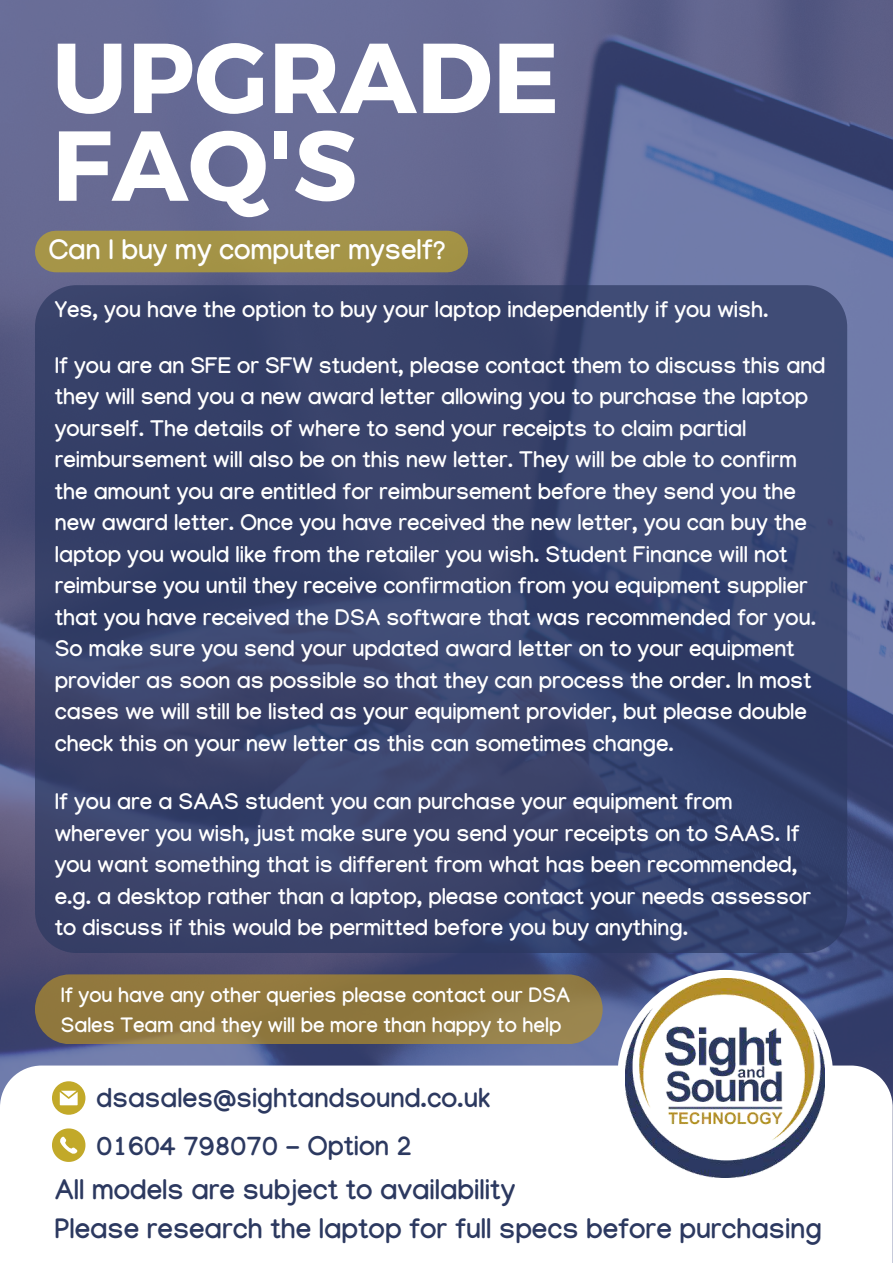
<style>
.page{position:relative;width:893px;height:1264px;background:#fff}
.page>*{position:absolute;margin:0;border:0;box-sizing:border-box;transform-origin:0 0}
.t1{font:700 99.15px/87.6px "Montserrat";color:#fff}
.t2{font:700 28.05px "Manjari";color:#fff}
.t3{font:700 27.9px/38.4px "Manjari";color:#2c3960}
.t4{font:700 27px "Manjari";color:#2c3960}
.t5{font:700 22.5px/31.5px "Manjari";color:#fff}
.t6{font:700 20.7px/30.3px "Manjari";color:#fff}
</style>
<div class="page">
<img style="left:0;top:0;width:892px;height:1065px">
<img style="left:625px;top:978px;width:199px;height:199px">
<div style="left:35px;top:974px;width:567px;height:70px;background:linear-gradient(to bottom,#8f763c,#947d45);border-radius:35px"></div>
<svg style="left:52px;top:1081px;width:33px;height:33px"></svg>
<svg style="left:52px;top:1128px;width:33px;height:33px"></svg>
<div style="left:56px;top:231px;width:391px;height:41px;background:#a59548"></div>
<svg style="left:35px;top:285px;width:812px;height:668px;background:#38436c"></svg>
<h1 class="t1" style="left:52px;top:36px;width:509px">UPGRADE<br>FAQ'S</h1>
<p class="t2" style="left:49px;top:233px;width:398px">Can I buy my computer myself?</p>
<p class="t5" style="left:55px;top:293px;width:715px">Yes, you have the option to buy your laptop independently if you wish.</p>
<p class="t5" style="left:55px;top:349px;width:772px">If you are an SFE or SFW student, please contact them to discuss this and they will send you a new award letter allowing you to purchase the laptop yourself. The details of where to send your receipts to claim partial reimbursement will also be on this new letter. They will be able to confirm the amount you are entitled for reimbursement before they send you the new award letter. Once you have received the new letter, you can buy the laptop you would like from the retailer you wish. Student Finance will not reimburse you until they receive confirmation from you equipment supplier that you have received the DSA software that was recommended for you.<br>So make sure you send your updated award letter on to your equipment provider as soon as possible so that they can process the order. In most cases we will still be listed as your equipment provider, but please double check this on your new letter as this can sometimes change.</p>
<p class="t5" style="left:55px;top:785px;width:757px">If you are a SAAS student you can purchase your equipment from wherever you wish, just make sure you send your receipts on to SAAS. If you want something that is different from what has been recommended, e.g. a desktop rather than a laptop, please contact your needs assessor to discuss if this would be permitted before you buy anything.</p>
<p class="t6" style="left:61px;top:979px;width:511px">If you have any other queries please contact our DSA<br>Sales Team and they will be more than happy to help</p>
<p class="t4" style="left:97px;top:1081px;width:395px">dsasales@sightandsound.co.uk</p>
<p class="t4" style="left:97px;top:1130px;width:317px">01604 798070 - Option 2</p>
<p class="t3" style="left:55px;top:1170px;width:768px">All models are subject to availability<br>Please research the laptop for full specs before purchasing</p>
</div>
